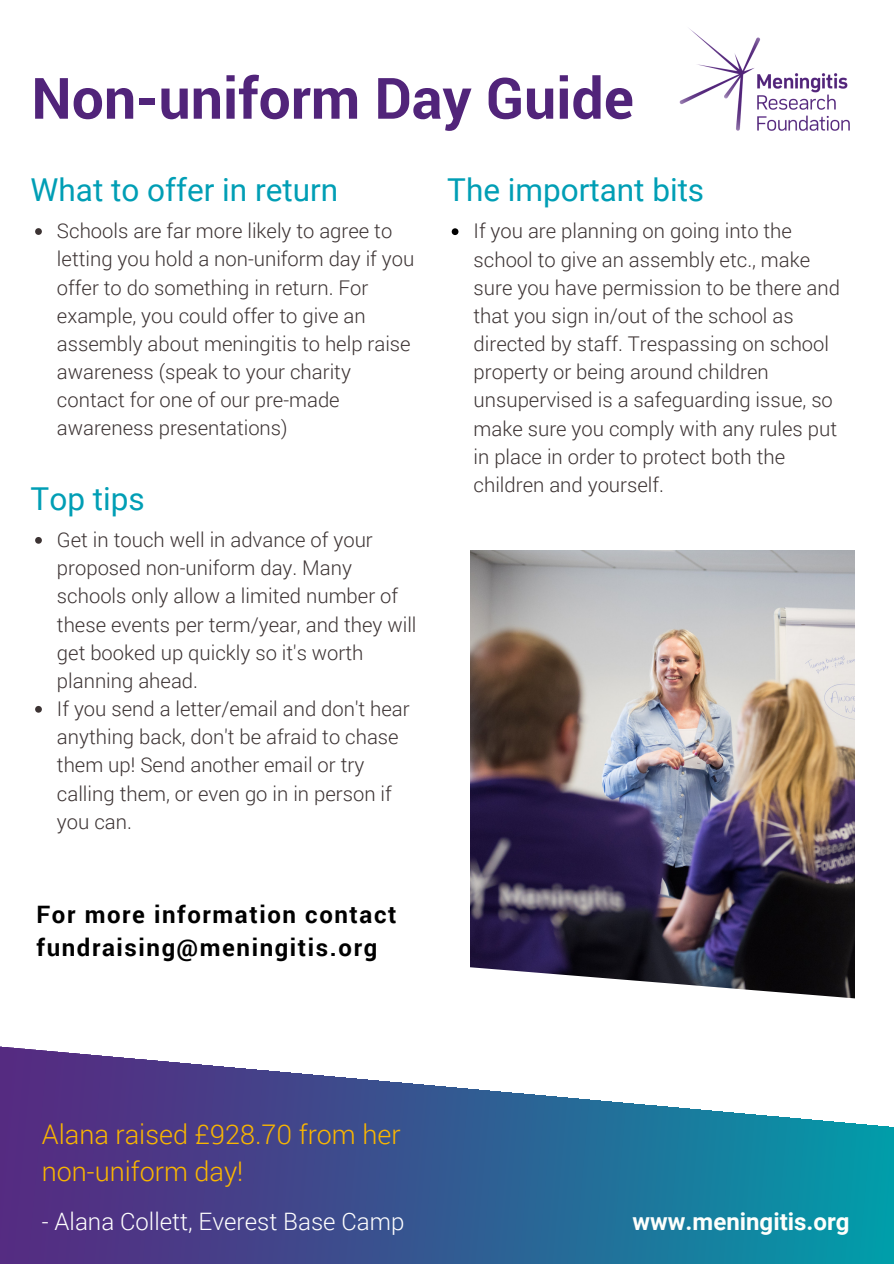
<style>
.page{position:relative;width:894px;height:1264px;background:#fff}
.page>*{position:absolute;margin:0;border:0;box-sizing:border-box;transform-origin:0 0}
.t1{font:700 57px "Roboto";color:#51247a}
.t2{font:31.5px "Roboto";color:#009eb5}
.t3{font:300 27px/37.2px "Roboto";color:#fab600}
.t4{font:700 24px/32.7px "Roboto";letter-spacing:.065em;color:#000}
.t5{font:300 24px "Roboto";color:#fff}
.t6{font:700 24px "Roboto";color:#fefffc}
.t7{font:300 20.25px/28.2px "Roboto";color:#3c3333}
</style>
<div class="page">
<svg style="left:35px;top:537px;width:7px;height:6px"></svg>
<svg style="left:35px;top:706px;width:7px;height:6px"></svg>
<img style="left:0;top:1046px;width:893px;height:217px">
<img style="left:679px;top:28px;width:171px;height:103px">
<svg style="left:451px;top:228px;width:7px;height:7px"></svg>
<svg style="left:35px;top:228px;width:7px;height:7px"></svg>
<img style="left:471px;top:550px;width:383px;height:416px">
<svg style="left:456px;top:966px;width:407px;height:109px"></svg>
<h1 class="t1" style="left:31px;top:59px;width:604px">Non-uniform Day Guide</h1>
<h2 class="t2" style="left:31px;top:172px;width:309px">What to offer in return</h2>
<p class="t7" style="left:57px;top:216px;width:359px">Schools are far more likely to agree to letting you hold a non-uniform day if you offer to do something in return. For example, you could offer to give an assembly about meningitis to help raise awareness (speak to your charity contact for one of our pre-made awareness presentations)</p>
<h2 class="t2" style="left:31px;top:480px;width:116px">Top tips</h2>
<p class="t7" style="left:57px;top:525px;width:361px">Get in touch well in advance of your proposed non-uniform day. Many schools only allow a limited number of these events per term/year, and they will get booked up quickly so it's worth planning ahead.<br>If you send a letter/email and don't hear anything back, don't be afraid to chase them up! Send another email or try calling them, or even go in in person if you can.</p>
<p class="t4" style="left:36px;top:897px;width:361px">For more information contact fundraising@meningitis.org</p>
<h2 class="t2" style="left:447px;top:172px;width:258px">The important bits</h2>
<p class="t7" style="left:473px;top:216px;width:368px">If you are planning on going into the school to give an assembly etc., make sure you have permission to be there and that you sign in/out of the school as directed by staff. Trespassing on school property or being around children unsupervised is a safeguarding issue, so make sure you comply with any rules put in place in order to protect both the children and yourself.</p>
<h3 class="t3" style="left:42px;top:1114px;width:360px">Alana raised £928.70 from her non-uniform day!</h3>
<p class="t5" style="left:42px;top:1204px;width:364px">- Alana Collett, Everest Base Camp</p>
<p class="t6" style="left:632px;top:1207px;width:218px">www.meningitis.org</p>
</div>
